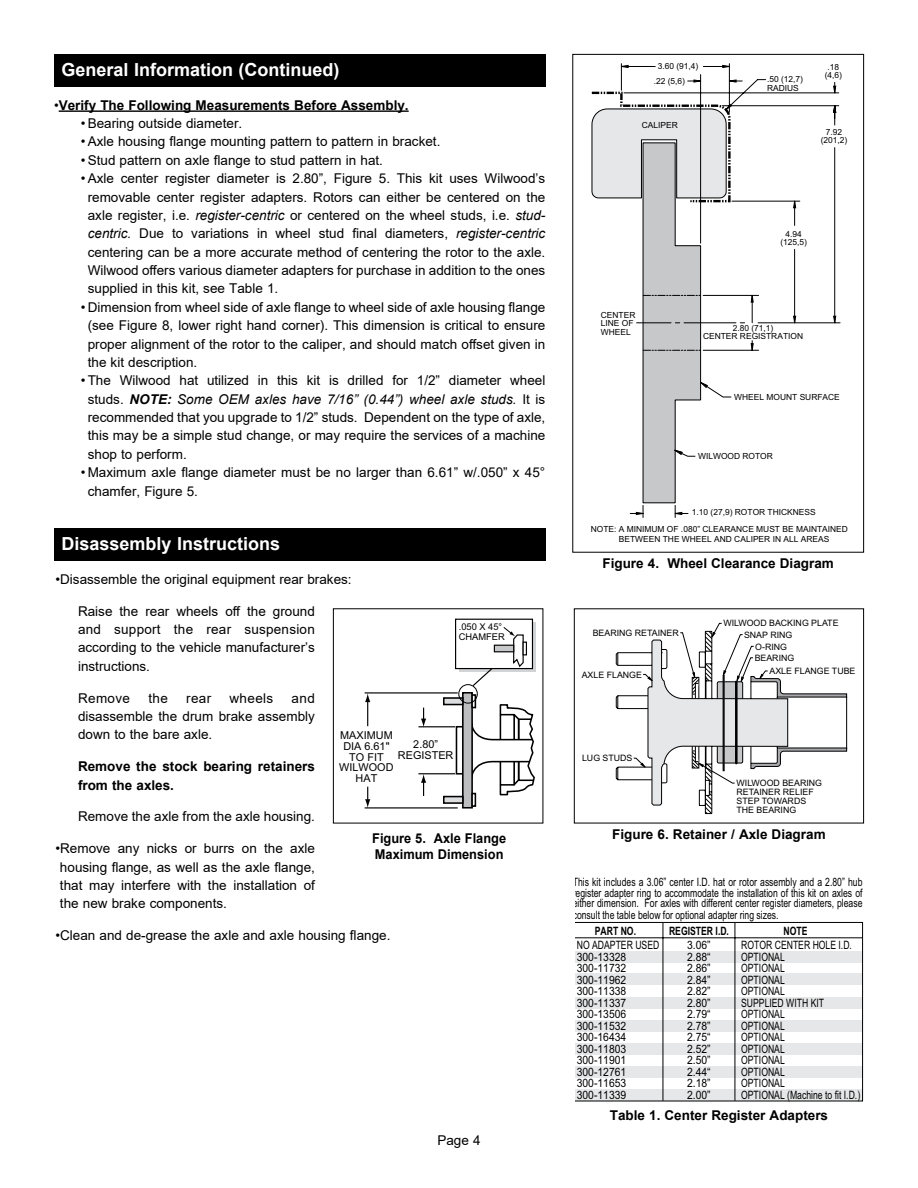
<style>
.page{position:relative;width:918px;height:1188px;background:#fff}
.page>*{position:absolute;margin:0;border:0;box-sizing:border-box;transform-origin:0 0}
.t1{font:700 18px "Arial";color:#fff}
.t2{font:13.5px/18.3px "Arial";color:#000;text-align:justify}
.t3{font:700 13.5px/18.3px "Arial";color:#000}
.t4{font:700 13.5px/16.2px "Arial";color:#000;scale:.95 1}
.t5{font:11.55px/11.6px "Arial";color:#000;scale:.75 1}
.t6{font:11.55px/11.6px "Arial";color:#000;text-align:justify;scale:.9 1}
.t7{font:700 11.55px "Arial";color:#000;scale:.75 1}
.t8{font:10.8px/10.8px "Arial";color:#000;text-align:center}
.t9{font:9.3px/9.3px "Arial";color:#000}
.t10{font:8.85px/8.9px "Arial";color:#000}
.t11{font:8.4px/8.4px "Arial";color:#000;text-align:center}
.s1{font-weight:400}
.s2{font-style:italic}
.s3{font-weight:700;font-style:italic}
</style>
<div class="page">
<hr style="left:59px;top:110px;width:350px;height:2px;background:#000">
<svg style="left:615px;top:623px;width:232px;height:191px"></svg>
<div style="left:723px;top:675px;width:1px;height:96px;background:#fff;border:1px solid #000"></div>
<hr style="left:735px;top:682px;width:3px;height:81px;background:#000">
<div style="left:574px;top:608px;width:290px;height:215px;border:1px solid #000"></div>
<svg style="left:575px;top:922px;width:288px;height:179px"></svg>
<hr style="left:575px;top:937px;width:287px;height:1px;background:#000">
<hr style="left:663px;top:923px;width:1px;height:178px;background:#000">
<hr style="left:735px;top:923px;width:1px;height:178px;background:#000">
<div style="left:54px;top:528px;width:491px;height:32px;background:#000"></div>
<svg style="left:621px;top:63px;width:220px;height:455px"></svg>
<svg style="left:834px;top:316px;width:2px;height:7px"></svg>
<svg style="left:794px;top:316px;width:2px;height:7px"></svg>
<svg style="left:794px;top:201px;width:2px;height:7px"></svg>
<svg style="left:834px;top:106px;width:2px;height:6px"></svg>
<svg style="left:834px;top:86px;width:2px;height:7px"></svg>
<svg style="left:723px;top:65px;width:6px;height:2px"></svg>
<svg style="left:621px;top:65px;width:7px;height:2px"></svg>
<svg style="left:729px;top:80px;width:7px;height:2px"></svg>
<svg style="left:694px;top:80px;width:7px;height:2px"></svg>
<svg style="left:675px;top:512px;width:7px;height:2px"></svg>
<svg style="left:636px;top:512px;width:7px;height:2px"></svg>
<svg style="left:591px;top:90px;width:162px;height:413px"></svg>
<div style="left:572px;top:54px;width:292px;height:499px;border:1px solid #000"></div>
<div style="left:54px;top:54px;width:491px;height:32px;background:#000"></div>
<div style="left:456px;top:726px;width:12px;height:49px;background:#fff;border:2px solid #000"></div>
<div style="left:463px;top:693px;width:9px;height:115px;background:#bcbec0"></div>
<div style="left:462px;top:692px;width:11px;height:117px;border:2px solid #000"></div>
<svg style="left:471px;top:694px;width:5px;height:9px"></svg>
<svg style="left:443px;top:697px;width:21px;height:8px"></svg>
<div style="left:471px;top:793px;width:5px;height:14px;border:2px solid #000"></div>
<div style="left:444px;top:797px;width:19px;height:6px;background:#dcddde"></div>
<div style="left:443px;top:796px;width:21px;height:8px;border:2px solid #000"></div>
<svg style="left:470px;top:703px;width:65px;height:103px"></svg>
<hr style="left:365px;top:692px;width:93px;height:2px;background:#000">
<hr style="left:418px;top:726px;width:37px;height:1px;background:#000">
<hr style="left:365px;top:807px;width:93px;height:2px;background:#000">
<hr style="left:418px;top:773px;width:37px;height:1px;background:#000">
<svg style="left:365px;top:693px;width:5px;height:33px"></svg>
<svg style="left:365px;top:787px;width:5px;height:21px"></svg>
<svg style="left:421px;top:774px;width:5px;height:22px"></svg>
<svg style="left:421px;top:708px;width:5px;height:19px"></svg>
<div style="left:459px;top:622px;width:77px;height:49px;background:linear-gradient(to bottom,#c5c7c8,#c5c7c8)"></div>
<div style="left:456px;top:619px;width:76px;height:50px;background:#fff"></div>
<div style="left:455px;top:619px;width:78px;height:50px;border:1px solid #000"></div>
<svg style="left:524px;top:642px;width:3px;height:13px"></svg>
<div style="left:494px;top:645px;width:20px;height:7px;background:#c7c8ca;border:1px solid #000"></div>
<svg style="left:503px;top:627px;width:21px;height:41px"></svg>
<div style="left:458px;top:684px;width:20px;height:20px;border:1px solid #000;border-radius:50%"></div>
<svg style="left:471px;top:667px;width:23px;height:20px"></svg>
<h1 class="t1" style="left:62px;top:57px;width:280px">General Information (Continued)</h1>
<p class="t3" style="left:54px;top:96px;width:356px"><span class="s1">•</span>Verify The Following Measurements Before Assembly.</p>
<p class="t2" style="left:81px;top:114px;width:163px">• Bearing outside diameter.</p>
<p class="t2" style="left:81px;top:132px;width:361px">• Axle housing flange mounting pattern to pattern in bracket.</p>
<p class="t2" style="left:81px;top:151px;width:304px">• Stud pattern on axle flange to stud pattern in hat.</p>
<p class="t2" style="left:88px;top:169px;width:459px;text-indent:-7px">• Axle center register diameter is 2.80”, Figure 5. This kit uses Wilwood’s removable center register adapters. Rotors can either be centered on the axle register, i.e. <span class="s2">register-centric</span> or centered on the wheel studs, i.e. <span class="s2">stud&shy;centric.</span> Due to variations in wheel stud final diameters, <span class="s2">register-centric </span>centering can be a more accurate method of centering the rotor to the axle.<br>Wilwood offers various diameter adapters for purchase in addition to the ones supplied in this kit, see Table 1.</p>
<p class="t2" style="left:88px;top:298px;width:459px;text-indent:-7px">• Dimension from wheel side of axle flange to wheel side of axle housing flange (see Figure 8, lower right hand corner). This dimension is critical to ensure proper alignment of the rotor to the caliper, and should match offset given in the kit description.</p>
<p class="t2" style="left:88px;top:371px;width:459px;text-indent:-7px">• The Wilwood hat utilized in this kit is drilled for 1/2” diameter wheel studs. <span class="s3">NOTE:</span> <span class="s2">Some OEM axles have 7/16” (0.44”) wheel axle studs.</span> It is recommended that you upgrade to 1/2” studs. Dependent on the type of axle, this may be a simple stud change, or may require the services of a machine shop to perform.</p>
<p class="t2" style="left:88px;top:463px;width:459px;text-indent:-7px">• Maximum axle flange diameter must be no larger than 6.61” w/.050” x 45° chamfer, Figure 5.</p>
<h1 class="t1" style="left:62px;top:531px;width:220px">Disassembly Instructions</h1>
<p class="t11" style="left:658px;top:62px;width:42px">3.60 (91,4)</p>
<p class="t11" style="left:654px;top:77px;width:33px">.22 (5,6)</p>
<p class="t11" style="left:642px;top:120px;width:38px">CALIPER</p>
<p class="t11" style="left:767px;top:75px;width:38px;text-align:left">.50 (12,7)<br>RADIUS</p>
<p class="t11" style="left:825px;top:62px;width:19px">.18 (4,6)</p>
<p class="t11" style="left:821px;top:127px;width:28px">7.92 (201,2)</p>
<p class="t11" style="left:601px;top:311px;width:36px;text-align:left">CENTER<br>LINE OF<br>WHEEL</p>
<p class="t11" style="left:780px;top:229px;width:28px">4.94 (125,5)</p>
<p class="t11" style="left:703px;top:324px;width:102px">2.80 (71,1)<br>CENTER REGISTRATION</p>
<p class="t11" style="left:734px;top:393px;width:107px">WHEEL MOUNT SURFACE</p>
<p class="t11" style="left:698px;top:452px;width:76px">WILWOOD ROTOR</p>
<p class="t11" style="left:692px;top:508px;width:125px">1.10 (27,9) ROTOR THICKNESS</p>
<p class="t11" style="left:619px;top:524px;width:231px;line-height:10.1px;text-align:left;text-indent:-28px">NOTE: A MINIMUM OF .080” CLEARANCE MUST BE MAINTAINED<br>BETWEEN THE WHEEL AND CALIPER IN ALL AREAS</p>
<p class="t3" style="left:602px;top:554px;width:233px">Figure 4. Wheel Clearance Diagram</p>
<p class="t2" style="left:55px;top:570px;width:298px">•Disassemble the original equipment rear brakes:</p>
<p class="t2" style="left:78px;top:602px;width:238px">Raise the rear wheels off the ground and support the rear suspension according to the vehicle manufacturer’s instructions.</p>
<p class="t2" style="left:78px;top:689px;width:54px">Remove</p>
<p class="t2" style="left:148px;top:689px;width:21px">the</p>
<p class="t2" style="left:186px;top:689px;width:27px">rear</p>
<p class="t2" style="left:229px;top:689px;width:45px">wheels</p>
<p class="t10" style="left:723px;top:619px;width:117px">WILWOOD BACKING PLATE</p>
<p class="t10" style="left:755px;top:653px;width:41px">BEARING</p>
<p class="t9" style="left:459px;top:623px;width:48px">.050 X 45°<br>CHAMFER</p>
<p class="t10" style="left:593px;top:628px;width:88px">BEARING RETAINER</p>
<p class="t10" style="left:744px;top:630px;width:50px">SNAP RING</p>
<p class="t10" style="left:755px;top:642px;width:33px">O-RING</p>
<p class="t10" style="left:769px;top:667px;width:88px">AXLE FLANGE TUBE</p>
<p class="t10" style="left:582px;top:671px;width:62px">AXLE FLANGE</p>
<p class="t2" style="left:78px;top:689px;width:238px;text-indent:214px">and disassemble the drum brake assembly down to the bare axle.</p>
<p class="t3" style="left:78px;top:757px;width:238px">Remove the stock bearing retainers from the axles.</p>
<p class="t2" style="left:78px;top:807px;width:238px">Remove the axle from the axle housing.</p>
<p class="t2" style="left:60px;top:839px;width:256px;text-indent:-4px">•Remove any nicks or burrs on the axle housing flange, as well as the axle flange, that may interfere with the installation of the new brake components.</p>
<p class="t2" style="left:55px;top:926px;width:336px">•Clean and de-grease the axle and axle housing flange.</p>
<p class="t8" style="left:339px;top:730px;width:56px">MAXIMUM<br>DIA 6.61"<br>TO FIT<br>WILWOOD<br>HAT</p>
<p class="t8" style="left:398px;top:739px;width:57px">2.80”<br>REGISTER</p>
<p class="t10" style="left:582px;top:754px;width:52px">LUG STUDS</p>
<p class="t10" style="left:737px;top:779px;width:87px">WILWOOD BEARING<br>RETAINER RELIEF<br>STEP TOWARDS<br>THE BEARING</p>
<p class="t4" style="left:372px;top:830px;width:143px">Figure 5. Axle Flange<br>Maximum Dimension</p>
<p class="t3" style="left:612px;top:825px;width:215px">Figure 6. Retainer / Axle Diagram</p>
<p class="t5" style="left:573px;top:876px;width:388px;line-height:11.1px;text-align:justify">This kit includes a 3.06” center I.D. hat or rotor assembly and a 2.80” hub register adapter ring to accommodate the installation of this kit on axles of either dimension. For axles with different center register diameters, please consult the table below for optional adapter ring sizes.</p>
<p class="t7" style="left:595px;top:922px;width:57px">PART NO.</p>
<p class="t7" style="left:669px;top:922px;width:81px">REGISTER I.D.</p>
<p class="t7" style="left:784px;top:922px;width:33px">NOTE</p>
<p class="t5" style="left:577px;top:939px;width:112px">NO ADAPTER USED<br>300-13328<br>300-11732<br>300-11962<br>300-11338<br>300-11337<br>300-13506<br>300-11532<br>300-16434<br>300-11803<br>300-11901<br>300-12761<br>300-11653<br>300-11339</p>
<p class="t6" style="left:687px;top:939px;width:28px">3.06” 2.88“ 2.86” 2.84” 2.82” 2.80” 2.79“ 2.78” 2.75“ 2.52” 2.50” 2.44“ 2.18” 2.00”</p>
<p class="t5" style="left:741px;top:939px;width:160px">ROTOR CENTER HOLE I.D.<br>OPTIONAL<br>OPTIONAL<br>OPTIONAL<br>OPTIONAL<br>SUPPLIED WITH KIT<br>OPTIONAL<br>OPTIONAL<br>OPTIONAL<br>OPTIONAL<br>OPTIONAL<br>OPTIONAL<br>OPTIONAL<br>OPTIONAL (Machine to fit I.D.)</p>
<p class="t2" style="left:437px;top:1131px;width:45px">Page 4</p>
<p class="t3" style="left:610px;top:1107px;width:220px">Table 1. Center Register Adapters</p>
</div>
